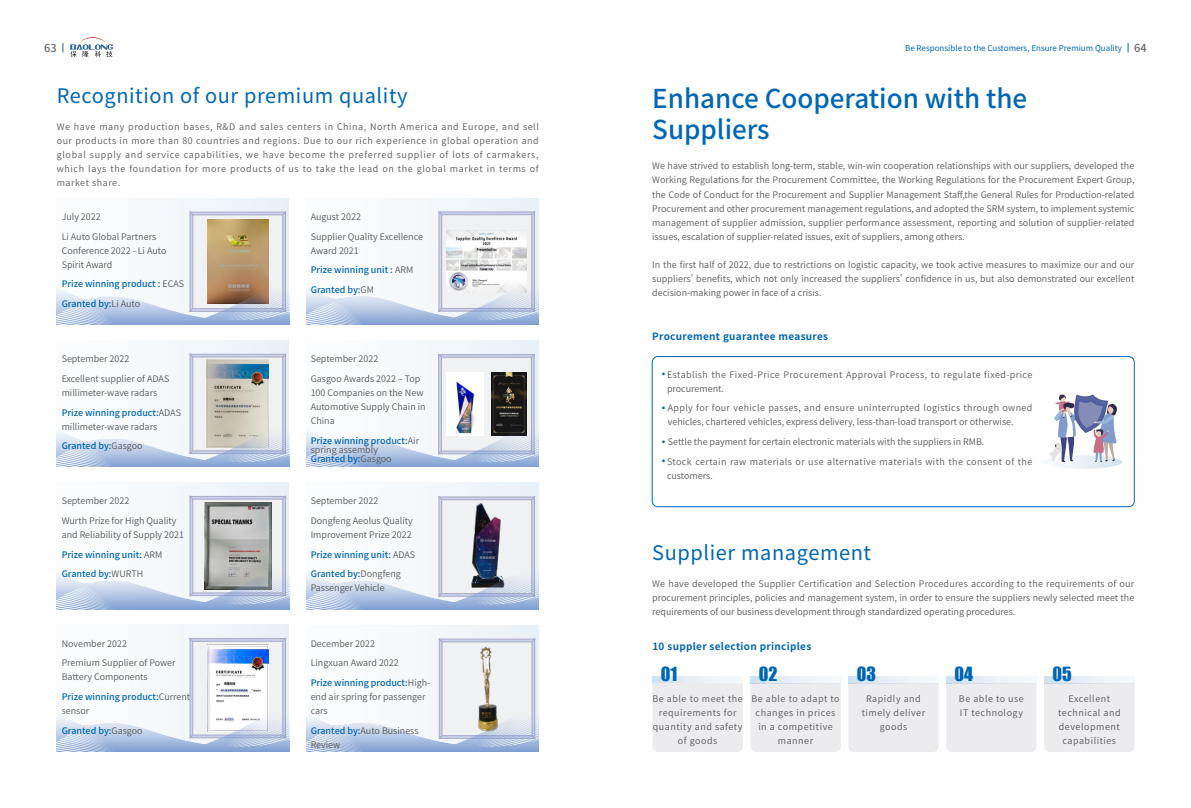
<style>
.page{position:relative;width:1191px;height:808px;background:#fff}
.page>*{position:absolute;margin:0;border:0;box-sizing:border-box;transform-origin:0 0}
.t1{font:500 26px "Source Han Sans CN";color:#0166b3}
.无_样式{font:20px "Source Han Sans CN";letter-spacing:.03em;color:#0166b3}
.二级标题-_14{font:18px "Impact";color:#0166b3}
.t2{font:500 11px "Source Han Sans CN";color:#666669}
.无_样式-2{font:700 10px "Source Han Sans CN";letter-spacing:.03em;color:#0166b3}
.t3{font:9px/14px "Source Han Sans CN";letter-spacing:.04em;color:#57585a;text-align:justify}
.二级标题-_14-2{font:9px/14px "Source Han Sans SC";color:#57585a}
.二级标题-_14-3{font:500 9px/9px "Source Han Sans SC";color:#0166b3}
.t4{font:9px/14px "Source Han Sans CN";letter-spacing:.06em;color:#57585a;text-align:center}
.t5{font:9px/14px "Source Han Sans CN";letter-spacing:.01em;color:#57585a}
.t6{font:9px "Source Han Sans CN";color:#57585a}
.t7{font:8px "Source Han Sans SC";color:#0166b3}
.s1{font-family:"Source Han Sans CN";font-weight:500;font-size:11px;color:#666669}
.s2{font-weight:400;color:#57585a}
.s3{font-weight:500;color:#0166b3}
</style>
<div class="page">
<div style="left:57px;top:340px;width:232px;height:127px;background:#f4f8fb"></div>
<div style="left:57px;top:482px;width:232px;height:127px;background:#f4f8fb"></div>
<div style="left:57px;top:624px;width:232px;height:127px;background:#f4f8fb"></div>
<div style="left:306px;top:340px;width:233px;height:127px;background:#f4f8fb"></div>
<div style="left:306px;top:482px;width:233px;height:127px;background:#f4f8fb"></div>
<div style="left:306px;top:625px;width:233px;height:127px;background:#f4f8fb"></div>
<svg style="left:306px;top:496px;width:233px;height:113px"></svg>
<svg style="left:57px;top:354px;width:232px;height:113px"></svg>
<svg style="left:306px;top:354px;width:233px;height:113px"></svg>
<svg style="left:57px;top:638px;width:232px;height:113px"></svg>
<svg style="left:306px;top:638px;width:233px;height:113px"></svg>
<div style="left:57px;top:198px;width:232px;height:127px;background:#f4f8fb"></div>
<svg style="left:57px;top:211px;width:232px;height:114px"></svg>
<div style="left:306px;top:198px;width:233px;height:127px;background:#f4f8fb"></div>
<svg style="left:306px;top:211px;width:233px;height:113px"></svg>
<svg style="left:57px;top:496px;width:232px;height:113px"></svg>
<svg style="left:652px;top:676px;width:81px;height:7px"></svg>
<div style="left:750px;top:683px;width:90px;height:69px;background:#ececee"></div>
<div style="left:652px;top:683px;width:91px;height:69px;background:#ececee"></div>
<div style="left:848px;top:683px;width:90px;height:69px;background:#ececee"></div>
<div style="left:946px;top:683px;width:90px;height:69px;background:#ececee"></div>
<div style="left:1044px;top:683px;width:90px;height:69px;background:#ececee"></div>
<svg style="left:750px;top:676px;width:81px;height:7px"></svg>
<svg style="left:848px;top:676px;width:81px;height:7px"></svg>
<svg style="left:946px;top:676px;width:81px;height:7px"></svg>
<svg style="left:1044px;top:676px;width:81px;height:7px"></svg>
<div style="left:652px;top:356px;width:482px;height:151px;border:1px solid #0166b3;border-radius:6px"></div>
<svg style="left:1043px;top:455px;width:79px;height:14px"></svg>
<svg style="left:1049px;top:394px;width:69px;height:68px"></svg>
<svg style="left:70px;top:37px;width:43px;height:20px"></svg>
<p class="t2" style="left:44px;top:42px;width:14px">63</p>
<p class="t7" style="left:905px;top:43px;width:243px">Be Responsible to the Customers, Ensure Premium Quality <span class="s1">64</span></p>
<p class="无_样式" style="left:57px;top:84px;width:352px">Recognition of our premium quality</p>
<p class="t3" style="left:57px;top:120px;width:484px">We have many production bases, R&amp;D and sales centers in China, North America and Europe, and sell our products in more than 80 countries and regions. Due to our rich experience in global operation and global supply and service capabilities, we have become the preferred supplier of lots of carmakers, which lays the foundation for more products of us to take the lead on the global market in terms of market share.</p>
<p class="二级标题-_14-2" style="left:62px;top:210px;width:41px">July 2022</p>
<p class="二级标题-_14-2" style="left:62px;top:230px;width:106px">Li Auto Global Partners<br>Conference 2022 - Li Auto<br>Spirit Award</p>
<p class="二级标题-_14-3" style="left:62px;top:280px;width:124px">Prize winning product : <span class="s2">ECAS</span></p>
<p class="二级标题-_14-3" style="left:62px;top:299px;width:80px">Granted by:<span class="s2">Li Auto</span></p>
<p class="二级标题-_14-2" style="left:62px;top:352px;width:69px">September 2022</p>
<p class="二级标题-_14-2" style="left:62px;top:372px;width:109px">Excellent supplier of ADAS millimeter-wave radars</p>
<p class="二级标题-_14-2" style="left:62px;top:405px;width:121px"><span class="s3">Prize winning product:</span>ADAS millimeter-wave radars</p>
<p class="二级标题-_14-3" style="left:62px;top:442px;width:82px">Granted by:<span class="s2">Gasgoo</span></p>
<p class="二级标题-_14-2" style="left:62px;top:494px;width:69px">September 2022</p>
<p class="二级标题-_14-2" style="left:62px;top:514px;width:124px">Wurth Prize for High Quality and Reliability of Supply 2021</p>
<p class="二级标题-_14-3" style="left:62px;top:550px;width:102px">Prize winning unit: <span class="s2">ARM</span></p>
<p class="二级标题-_14-3" style="left:62px;top:570px;width:83px">Granted by:<span class="s2">WURTH</span></p>
<p class="二级标题-_14-2" style="left:62px;top:636px;width:67px">November 2022</p>
<p class="二级标题-_14-2" style="left:62px;top:656px;width:115px">Premium Supplier of Power<br>Battery Components</p>
<p class="二级标题-_14-3" style="left:62px;top:690px;width:130px;line-height:14px">Prize winning product:<span class="s2">Current sensor</span></p>
<p class="二级标题-_14-3" style="left:62px;top:726px;width:82px">Granted by:<span class="s2">Gasgoo</span></p>
<p class="二级标题-_14-2" style="left:311px;top:210px;width:52px">August 2022</p>
<p class="二级标题-_14-2" style="left:311px;top:230px;width:114px">Supplier Quality Excellence<br>Award 2021</p>
<p class="二级标题-_14-3" style="left:311px;top:266px;width:104px">Prize winning unit : <span class="s2">ARM</span></p>
<p class="二级标题-_14-3" style="left:311px;top:285px;width:65px">Granted by:<span class="s2">GM</span></p>
<p class="二级标题-_14-2" style="left:311px;top:352px;width:69px">September 2022</p>
<p class="二级标题-_14-2" style="left:311px;top:372px;width:116px">Gasgoo Awards 2022 – Top<br>100 Companies on the New<br>Automotive Supply Chain in<br>China</p>
<p class="二级标题-_14-3" style="left:311px;top:436px;width:110px">Prize winning product:<span class="s2">Air spring assembly</span></p>
<p class="二级标题-_14-3" style="left:311px;top:455px;width:82px">Granted by:<span class="s2">Gasgoo</span></p>
<p class="二级标题-_14-2" style="left:311px;top:494px;width:69px">September 2022</p>
<p class="二级标题-_14-2" style="left:311px;top:514px;width:103px">Dongfeng Aeolus Quality<br>Improvement Prize 2022</p>
<p class="二级标题-_14-3" style="left:311px;top:550px;width:106px">Prize winning unit: <span class="s2">ADAS</span></p>
<p class="二级标题-_14-2" style="left:311px;top:567px;width:92px"><span class="s3">Granted by:</span>Dongfeng<br>Passenger Vehicle</p>
<p class="二级标题-_14-2" style="left:311px;top:636px;width:66px">December 2022</p>
<p class="二级标题-_14-2" style="left:311px;top:656px;width:90px">Lingxuan Award 2022</p>
<p class="二级标题-_14-2" style="left:311px;top:676px;width:121px"><span class="s3">Prize winning product:</span>High&shy;end air spring for passenger cars</p>
<p class="二级标题-_14-2" style="left:311px;top:723px;width:109px"><span class="s3">Granted by:</span>Auto Business<br>Review</p>
<p class="t1" style="left:652px;top:84px;width:376px">Enhance Cooperation with the</p>
<p class="t1" style="left:652px;top:115px;width:119px">Suppliers</p>
<p class="t3" style="left:652px;top:159px;width:484px">We have strived to establish long-term, stable, win-win cooperation relationships with our suppliers, developed the Working Regulations for the Procurement Committee, the Working Regulations for the Procurement Expert Group, the Code of Conduct for the Procurement and Supplier Management Staff,the General Rules for Production-related Procurement and other procurement management regulations, and adopted the SRM system, to implement systemic management of supplier admission, supplier performance assessment, reporting and solution of supplier-related issues, escalation of supplier-related issues, exit of suppliers, among others.</p>
<p class="t3" style="left:652px;top:257px;width:484px">In the first half of 2022, due to restrictions on logistic capacity, we took active measures to maximize our and our suppliers' benefits, which not only increased the suppliers' confidence in us, but also demonstrated our excellent decision-making power in face of a crisis.</p>
<p class="无_样式-2" style="left:652px;top:331px;width:177px">Procurement guarantee measures</p>
<p class="t3" style="left:667px;top:367px;width:367px;text-indent:-5px"><sup>●</sup> Establish the Fixed-Price Procurement Approval Process, to regulate fixed-price procurement.</p>
<p class="t5" style="left:668px;top:401px;width:366px;text-indent:-6px"><sup>●</sup> Apply for four vehicle passes, and ensure uninterrupted logistics through owned vehicles, chartered vehicles, express delivery, less-than-load transport or otherwise.</p>
<p class="t6" style="left:662px;top:436px;width:324px"><sup>●</sup> Settle the payment for certain electronic materials with the suppliers in RMB.</p>
<p class="t3" style="left:667px;top:454px;width:367px;text-indent:-5px"><sup>●</sup> Stock certain raw materials or use alternative materials with the consent of the customers.</p>
<p class="无_样式" style="left:652px;top:541px;width:220px">Supplier management</p>
<p class="t3" style="left:652px;top:577px;width:483px">We have developed the Supplier Certification and Selection Procedures according to the requirements of our procurement principles, policies and management system, in order to ensure the suppliers newly selected meet the requirements of our business development through standardized operating procedures.</p>
<p class="无_样式-2" style="left:652px;top:641px;width:160px">10 suppler selection principles</p>
<p class="二级标题-_14" style="left:661px;top:660px;width:18px">01</p>
<p class="二级标题-_14" style="left:758px;top:660px;width:20px">02</p>
<p class="二级标题-_14" style="left:856px;top:660px;width:21px">03</p>
<p class="二级标题-_14" style="left:954px;top:660px;width:20px">04</p>
<p class="二级标题-_14" style="left:1052px;top:660px;width:21px">05</p>
<p class="t4" style="left:652px;top:692px;width:92px">Be able to meet the requirements for quantity and safety of goods</p>
<p class="t4" style="left:861px;top:692px;width:65px">Rapidly and timely deliver goods</p>
<p class="t4" style="left:751px;top:692px;width:90px">Be able to adapt to changes in prices in a competitive manner</p>
<p class="t4" style="left:959px;top:692px;width:66px;text-align:left">Be able to use<br>IT technology</p>
<p class="t4" style="left:1058px;top:692px;width:64px">Excellent technical and development capabilities</p>
</div>
